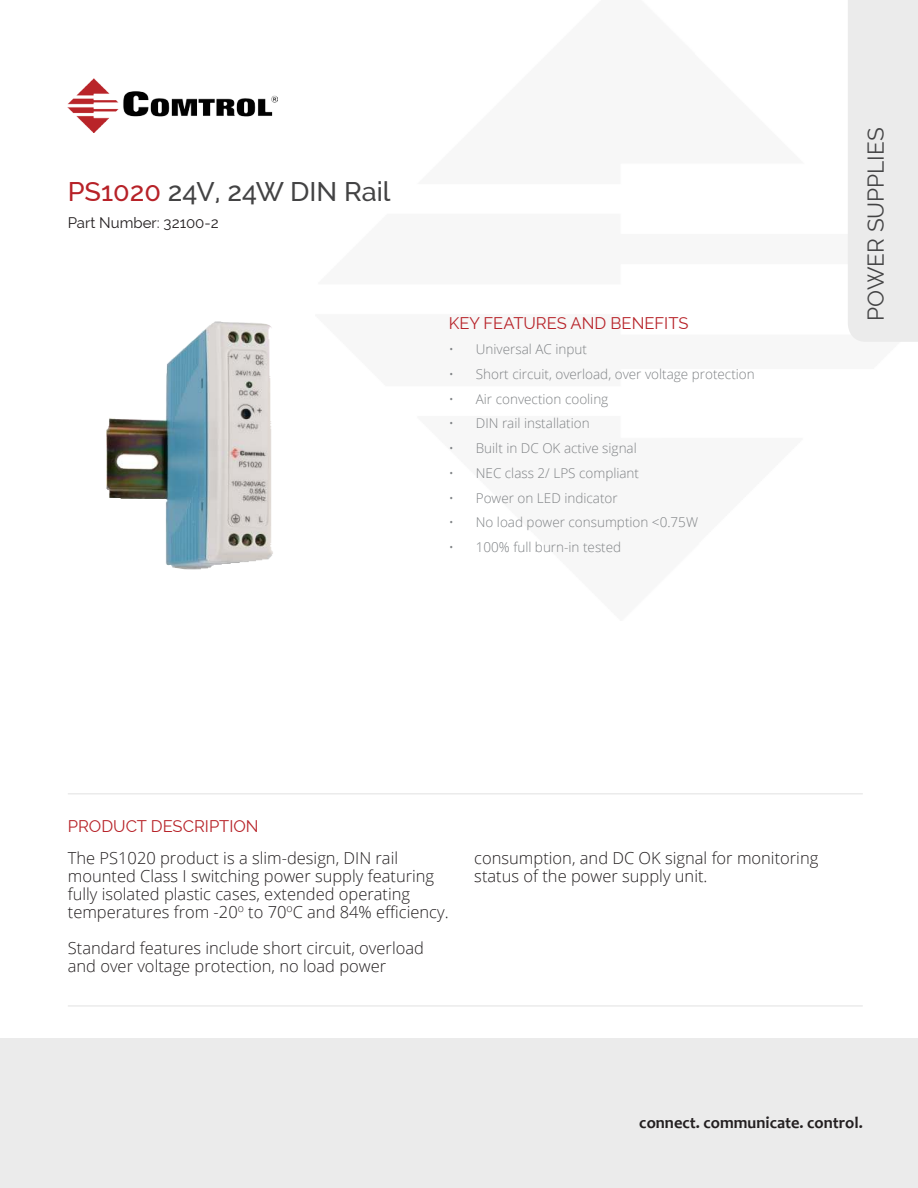
<style>
.page{position:relative;width:918px;height:1188px;background:#fff}
.page>*{position:absolute;margin:0;border:0;box-sizing:border-box;transform-origin:0 0}
.t1{font:500 27px "Raleway";color:#434344}
.t2{font:22.5px "Raleway";color:#434344}
.t3{font:300 16.5px/18px "Open Sans";color:#231f20}
.t4{font:16.5px "Raleway";color:#b72228}
.t5{font:700 16.5px "Candara";color:#231f20}
.t6{font:15px "Raleway";color:#231f20}
.t7{font:300 13.5px "Open Sans";color:#7f8285}
.s1{color:#b72228}
</style>
<div class="page">
<img style="left:106px;top:321px;width:167px;height:248px">
<img style="left:68px;top:78px;width:210px;height:54px">
<hr style="left:68px;top:793px;width:795px;height:2px;background:#ebebeb">
<div style="left:0;top:1039px;width:918px;height:149px;background:#ebebeb"></div>
<div style="left:848px;top:0;width:70px;height:342px;background:#ebebeb"></div>
<hr style="left:68px;top:1005px;width:795px;height:2px;background:#ebebeb">
<h1 class="t1" style="left:68px;top:181px;width:324px"><span class="s1">PS1020</span> 24V, 24W DIN Rail</h1>
<p class="t6" style="left:68px;top:217px;width:152px">Part Number: 32100-2</p>
<p class="t4" style="left:449px;top:317px;width:241px">KEY FEATURES AND BENEFITS</p>
<p class="t7" style="left:449px;top:344px;width:140px">• Universal AC input</p>
<p class="t7" style="left:449px;top:368px;width:308px">• Short circuit, overload, over voltage protection</p>
<p class="t7" style="left:449px;top:393px;width:161px">• Air convection cooling</p>
<p class="t7" style="left:449px;top:418px;width:142px">• DIN rail installation</p>
<p class="t7" style="left:449px;top:443px;width:190px">• Built in DC OK active signal</p>
<p class="t7" style="left:449px;top:467px;width:192px">• NEC class 2/ LPS compliant</p>
<p class="t7" style="left:449px;top:492px;width:170px">• Power on LED indicator</p>
<p class="t7" style="left:449px;top:517px;width:251px">• No load power consumption &lt;0.75W</p>
<p class="t7" style="left:449px;top:542px;width:174px">• 100% full burn-in tested</p>
<h2 class="t2" style="left:868px;top:321px;width:195px;rotate:-90deg">POWER SUPPLIES</h2>
<p class="t4" style="left:68px;top:819px;width:192px">PRODUCT DESCRIPTION</p>
<p class="t3" style="left:68px;top:851px;width:382px">The PS1020 product is a slim-design, DIN rail mounted Class I switching power supply featuring fully isolated plastic cases, extended operating temperatures from -20<sup>o</sup> to 70<sup>o</sup>C and 84% efficiency.</p>
<p class="t3" style="left:68px;top:941px;width:358px">Standard features include short circuit, overload and over voltage protection, no load power</p>
<p class="t3" style="left:474px;top:851px;width:346px">consumption, and DC OK signal for monitoring status of the power supply unit.</p>
<p class="t5" style="left:639px;top:1117px;width:225px">connect. communicate. control.</p>
</div>
